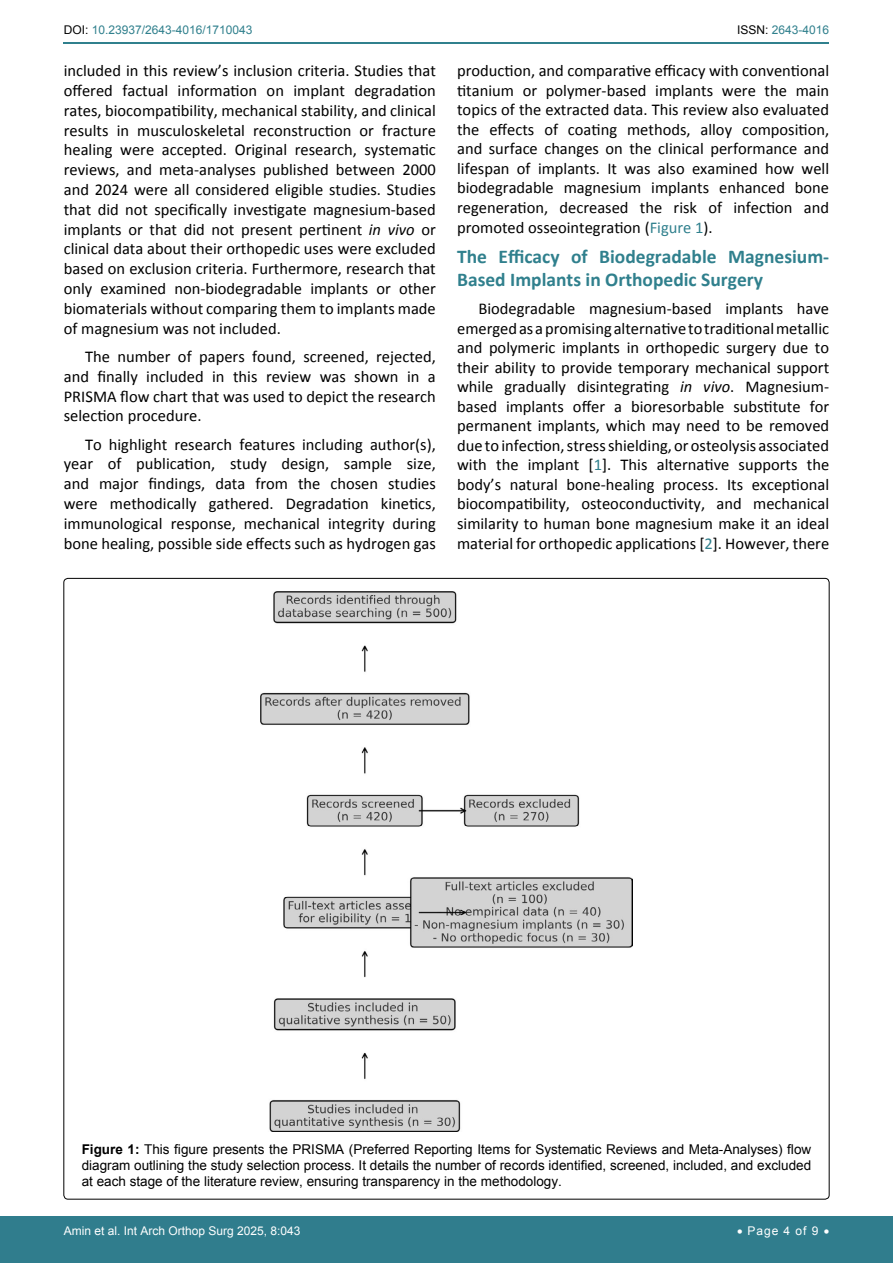
<style>
.page{position:relative;width:893px;height:1263px;background:#fff}
.page>*{position:absolute;margin:0;border:0;box-sizing:border-box;transform-origin:0 0}
.t1{font:700 19.5px/22.5px "Calibri";color:#30808d}
.t2{font:16.5px/19.8px "Calibri";color:#000;text-align:justify}
.t3{font:13.5px/16.2px "Arial";color:#000;text-align:justify}
.t4{font:12px "Arial";color:#fff}
.t5{font:12px "Arial";color:#30808d}
.s1{color:#000}
.s2{font-style:italic}
.s3{color:#30808d}
.s4{font-weight:700}
</style>
<div class="page">
<hr style="left:64px;top:42px;width:765px;height:1px;background:#30808d">
<div style="left:0;top:1217px;width:893px;height:46px;background:#307d8d"></div>
<img style="left:260px;top:591px;width:372px;height:540px">
<p class="t5" style="left:64px;top:22px;width:190px"><span class="s1">DOI:</span> 10.23937/2643-4016/1710043</p>
<p class="t5" style="left:737px;top:22px;width:94px"><span class="s1">ISSN:</span> 2643-4016</p>
<p class="t2" style="left:64px;top:61px;width:374px">included in this review’s inclusion criteria. Studies that offered factual information on implant degradation rates, biocompatibility, mechanical stability, and clinical results in musculoskeletal reconstruction or fracture healing were accepted. Original research, systematic reviews, and meta-analyses published between 2000 and 2024 were all considered eligible studies. Studies that did not specifically investigate magnesium-based implants or that did not present pertinent <span class="s2">in vivo</span> or clinical data about their orthopedic uses were excluded based on exclusion criteria. Furthermore, research that only examined non-biodegradable implants or other biomaterials without comparing them to implants made of magnesium was not included.</p>
<p class="t2" style="left:64px;top:347px;width:374px;text-indent:21px">The number of papers found, screened, rejected, and finally included in this review was shown in a PRISMA flow chart that was used to depict the research selection procedure.</p>
<p class="t2" style="left:64px;top:434px;width:374px;text-indent:21px">To highlight research features including author(s), year of publication, study design, sample size, and major findings, data from the chosen studies were methodically gathered. Degradation kinetics, immunological response, mechanical integrity during bone healing, possible side effects such as hydrogen gas</p>
<p class="t2" style="left:457px;top:61px;width:374px">production, and comparative efficacy with conventional titanium or polymer-based implants were the main topics of the extracted data. This review also evaluated the effects of coating methods, alloy composition, and surface changes on the clinical performance and lifespan of implants. It was also examined how well biodegradable magnesium implants enhanced bone regeneration, decreased the risk of infection and promoted osseointegration (<span class="s3">Figure 1</span>).</p>
<p class="t1" style="left:457px;top:246px;width:374px">The Efficacy of Biodegradable Magnesium-<br>Based Implants in Orthopedic Surgery</p>
<p class="t2" style="left:457px;top:299px;width:374px;text-indent:21px">Biodegradable magnesium-based implants have emerged as a promising alternative to traditional metallic and polymeric implants in orthopedic surgery due to their ability to provide temporary mechanical support while gradually disintegrating <span class="s2">in vivo</span>. Magnesium&shy;based implants offer a bioresorbable substitute for permanent implants, which may need to be removed due to infection, stress shielding, or osteolysis associated with the implant [<span class="s3">1</span>]. This alternative supports the body’s natural bone-healing process. Its exceptional biocompatibility, osteoconductivity, and mechanical similarity to human bone magnesium make it an ideal material for orthopedic applications [<span class="s3">2</span>]. However, there</p>
<p class="t3" style="left:82px;top:1141px;width:731px"><span class="s4">Figure 1:</span> This figure presents the PRISMA (Preferred Reporting Items for Systematic Reviews and Meta-Analyses) flow diagram outlining the study selection process. It details the number of records identified, screened, included, and excluded at each stage of the literature review, ensuring transparency in the methodology.</p>
<p class="t4" style="left:64px;top:1223px;width:238px">Amin et al. Int Arch Orthop Surg 2025, 8:043</p>
<p class="t4" style="left:737px;top:1223px;width:94px">• Page 4 of 9 •</p>
</div>
